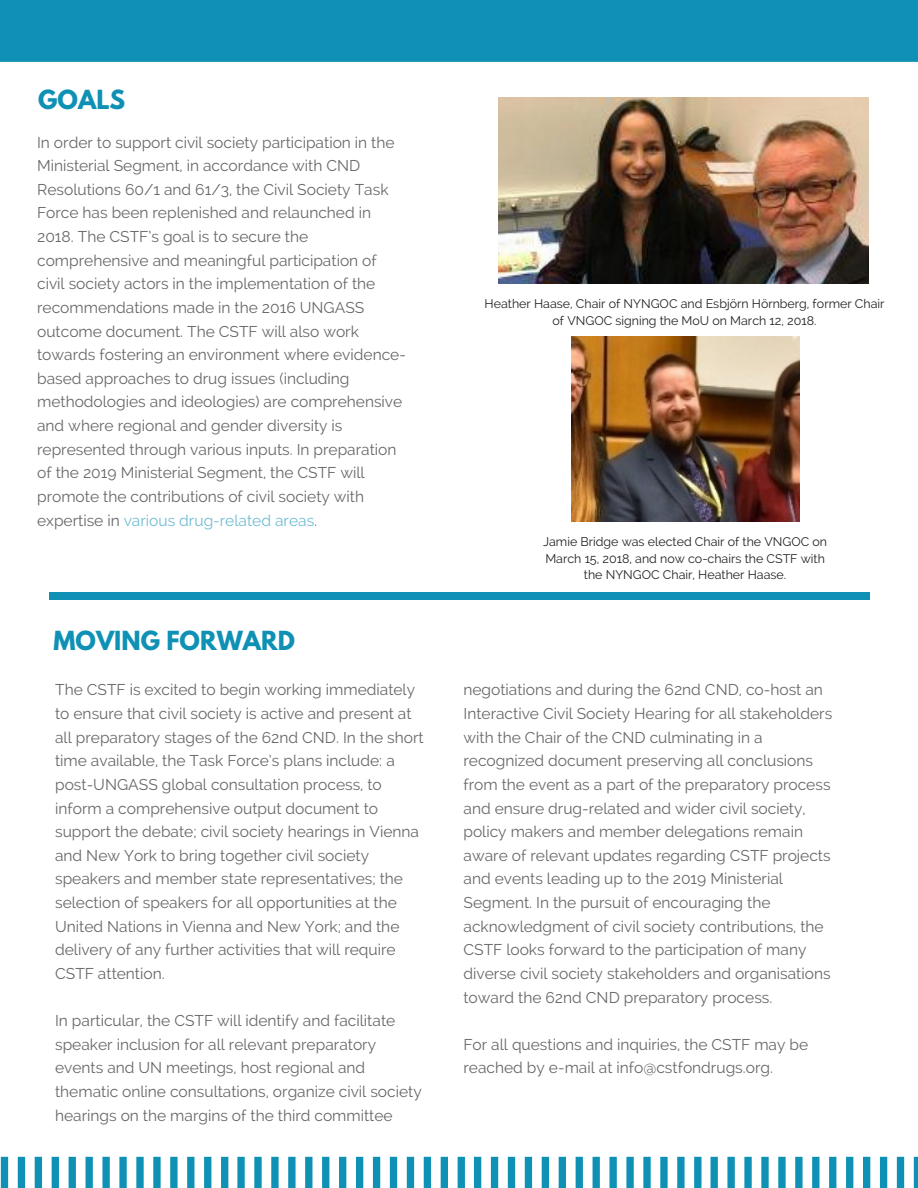
<style>
.page{position:relative;width:918px;height:1188px;background:#fff}
.page>*{position:absolute;margin:0;border:0;box-sizing:border-box;transform-origin:0 0}
.t1{font:700 23.4px "League Spartan";color:#0e91b4}
.t2{font:700 23.25px "League Spartan";color:#0e91b4}
.t3{font:15.6px/23.7px "Raleway";color:#000}
.t4{font:12.45px/16.8px "Raleway";color:#222;text-align:center}
.s1{color:#0e91b4}
</style>
<div class="page">
<div style="left:0;top:0;width:918px;height:62px;background:#0e91b4"></div>
<svg style="left:1px;top:1157px;width:227px;height:31px"></svg>
<svg style="left:237px;top:1157px;width:228px;height:31px"></svg>
<svg style="left:474px;top:1157px;width:228px;height:31px"></svg>
<svg style="left:711px;top:1157px;width:207px;height:31px"></svg>
<div style="left:49px;top:592px;width:46px;height:8px;background:#0e91b4"></div>
<div style="left:824px;top:592px;width:46px;height:8px;background:#0e91b4"></div>
<div style="left:93px;top:592px;width:317px;height:8px;background:#0e91b4"></div>
<div style="left:409px;top:592px;width:317px;height:8px;background:#0e91b4"></div>
<div style="left:725px;top:592px;width:101px;height:8px;background:#0e91b4"></div>
<img style="left:498px;top:98px;width:370px;height:186px">
<img style="left:572px;top:336px;width:228px;height:186px">
<h1 class="t1" style="left:38px;top:88px;width:88px">GOALS</h1>
<p class="t3" style="left:37px;top:130px;width:370px">In order to support civil society participation in the Ministerial Segment, in accordance with CND Resolutions 60/1 and 61/3, the Civil Society Task Force has been replenished and relaunched in 2018. The CSTF’s goal is to secure the comprehensive and meaningful participation of civil society actors in the implementation of the recommendations made in the 2016 UNGASS outcome document. The CSTF will also work towards fostering an environment where evidence&shy;based approaches to drug issues (including methodologies and ideologies) are comprehensive and where regional and gender diversity is represented through various inputs. In preparation of the 2019 Ministerial Segment, the CSTF will promote the contributions of civil society with expertise in <span class="s1">various drug-related areas</span>.</p>
<h2 class="t2" style="left:54px;top:629px;width:243px">MOVING FORWARD</h2>
<p class="t3" style="left:55px;top:678px;width:370px">The CSTF is excited to begin working immediately to ensure that civil society is active and present at all preparatory stages of the 62nd CND. In the short time available, the Task Force’s plans include: a post-UNGASS global consultation process, to inform a comprehensive output document to support the debate; civil society hearings in Vienna and New York to bring together civil society speakers and member state representatives; the selection of speakers for all opportunities at the United Nations in Vienna and New York; and the delivery of any further activities that will require CSTF attention.</p>
<p class="t3" style="left:55px;top:1009px;width:368px">In particular, the CSTF will identify and facilitate speaker inclusion for all relevant preparatory events and UN meetings, host regional and thematic online consultations, organize civil society hearings on the margins of the third committee</p>
<p class="t4" style="left:485px;top:295px;width:401px">Heather Haase, Chair of NYNGOC and Esbjörn Hörnberg, former Chair of VNGOC signing the MoU on March 12, 2018.</p>
<p class="t4" style="left:543px;top:533px;width:285px">Jamie Bridge was elected Chair of the VNGOC on<br>March 15, 2018, and now co-chairs the CSTF with the NYNGOC Chair, Heather Haase.</p>
<p class="t3" style="left:464px;top:678px;width:370px">negotiations and during the 62nd CND, co-host an Interactive Civil Society Hearing for all stakeholders with the Chair of the CND culminating in a recognized document preserving all conclusions from the event as a part of the preparatory process and ensure drug-related and wider civil society, policy makers and member delegations remain aware of relevant updates regarding CSTF projects and events leading up to the 2019 Ministerial Segment. In the pursuit of encouraging the acknowledgment of civil society contributions, the CSTF looks forward to the participation of many diverse civil society stakeholders and organisations toward the 62nd CND preparatory process.</p>
<p class="t3" style="left:464px;top:1032px;width:346px">For all questions and inquiries, the CSTF may be reached by e-mail at info@cstfondrugs.org.</p>
</div>
